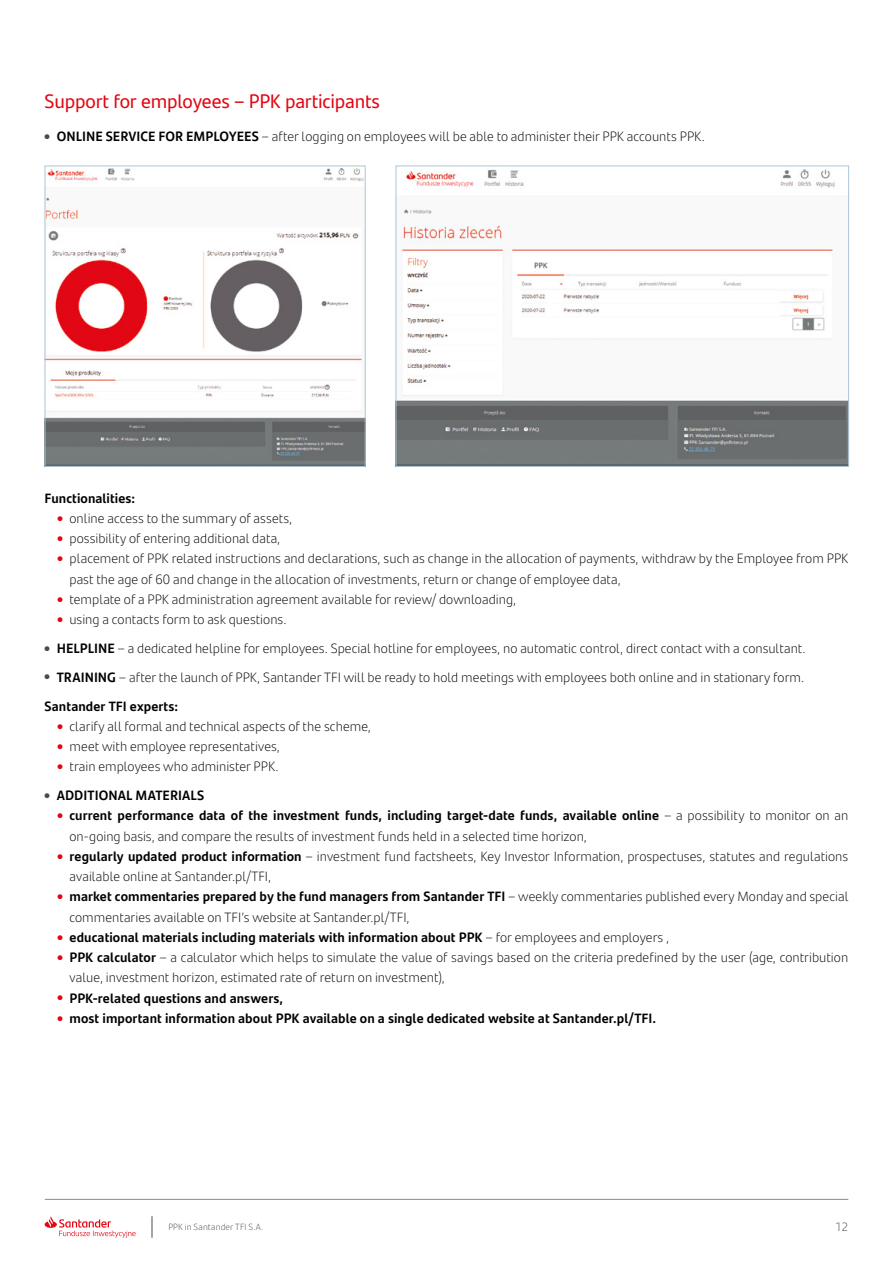
<style>
.page{position:relative;width:893px;height:1263px;background:#fff}
.page>*{position:absolute;margin:0;border:0;box-sizing:border-box;transform-origin:0 0}
.t1{font:19.5px "Santander Text";letter-spacing:-.01em;color:#e30613}
.t2{font:300 13.5px/20.2px "Santander Text";letter-spacing:.005em;color:#000}
.t3{font:700 13.5px "Santander Text";letter-spacing:.005em;color:#000}
.t4{font:300 12px "Santander Text";color:#4a4a49}
.t5{font:300 9px "Santander Text";letter-spacing:.015em;color:#4a4a49}
.s1{font-weight:700}
.s2{font-weight:300}
</style>
<div class="page">
<img style="left:47px;top:168px;width:317px;height:297px">
<div style="left:45px;top:166px;width:321px;height:301px;border:1px solid #acc6d6"></div>
<img style="left:398px;top:169px;width:449px;height:296px">
<div style="left:396px;top:166px;width:453px;height:301px;border:1px solid #acc6d6"></div>
<svg style="left:45px;top:1216px;width:91px;height:22px"></svg>
<hr style="left:45px;top:1199px;width:803px;height:1px;background:#808b94">
<svg style="left:152px;top:1216px;width:1px;height:22px"></svg>
<h1 class="t1" style="left:45px;top:87px;width:337px">Support for employees – PPK participants</h1>
<p class="t2" style="left:45px;top:126px;width:662px"><sup>●</sup> <span class="s1">ONLINE SERVICE FOR EMPLOYEES</span> – after logging on employees will be able to administer their PPK accounts PPK.</p>
<p class="t3" style="left:45px;top:487px;width:92px">Functionalities:</p>
<p class="t2" style="left:57px;top:507px;width:237px"><sup>●</sup> online access to the summary of assets,</p>
<p class="t2" style="left:57px;top:528px;width:224px"><sup>●</sup> possibility of entering additional data,</p>
<p class="t2" style="left:69px;top:548px;width:780px;text-indent:-12px"><sup>●</sup> placement of PPK related instructions and declarations, such as change in the allocation of payments, withdraw by the Employee from PPK past the age of 60 and change in the allocation of investments, return or change of employee data,</p>
<p class="t2" style="left:57px;top:588px;width:460px"><sup>●</sup> template of a PPK administration agreement available for review/ downloading,</p>
<p class="t2" style="left:57px;top:609px;width:231px"><sup>●</sup> using a contacts form to ask questions.</p>
<p class="t2" style="left:45px;top:637px;width:762px"><sup>●</sup> <span class="s1">HELPLINE</span> – a dedicated helpline for employees. Special hotline for employees, no automatic control, direct contact with a consultant.</p>
<p class="t2" style="left:45px;top:662px;width:761px;line-height:28.8px"><sup>●</sup> <span class="s1">TRAINING</span> – after the launch of PPK, Santander TFI will be ready to hold meetings with employees both online and in stationary form.<br><span class="s1">Santander TFI experts:</span></p>
<p class="t2" style="left:57px;top:715px;width:315px"><sup>●</sup> clarify all formal and technical aspects of the scheme,</p>
<p class="t2" style="left:57px;top:735px;width:224px"><sup>●</sup> meet with employee representatives,</p>
<p class="t2" style="left:57px;top:756px;width:223px"><sup>●</sup> train employees who administer PPK.</p>
<p class="t3" style="left:45px;top:785px;width:161px"><sup>●</sup> ADDITIONAL MATERIALS</p>
<p class="t2" style="left:69px;top:805px;width:780px;text-indent:-12px"><sup>●</sup> <span class="s1">current performance data of the investment funds, including target-date funds, available online</span> – a possibility to monitor on an on-going basis, and compare the results of investment funds held in a selected time horizon,</p>
<p class="t2" style="left:69px;top:845px;width:780px;text-indent:-12px"><sup>●</sup> <span class="s1">regularly updated product information</span> – investment fund factsheets, Key Investor Information, prospectuses, statutes and regulations available online at Santander.pl/TFI,</p>
<p class="t2" style="left:69px;top:886px;width:780px;text-indent:-12px"><sup>●</sup> <span class="s1">market commentaries prepared by the fund managers from Santander TFI</span> – weekly commentaries published every Monday and special commentaries available on TFI’s website at Santander.pl/TFI,</p>
<p class="t3" style="left:57px;top:926px;width:613px"><sup>●</sup> educational materials including materials with information about PPK <span class="s2">– for employees and employers ,</span></p>
<p class="t2" style="left:69px;top:946px;width:780px;text-indent:-12px"><sup>●</sup> <span class="s1">PPK calculator</span> – a calculator which helps to simulate the value of savings based on the criteria predefined by the user (age, contribution value, investment horizon, estimated rate of return on investment),</p>
<p class="t3" style="left:57px;top:987px;width:227px"><sup>●</sup> PPK-related questions and answers,</p>
<p class="t3" style="left:57px;top:1007px;width:600px"><sup>●</sup> most important information about PPK available on a single dedicated website at Santander.pl/TFI.</p>
<p class="t5" style="left:168px;top:1220px;width:96px">PPK in Santander TFI S.A.</p>
<p class="t4" style="left:835px;top:1218px;width:15px">12</p>
</div>
